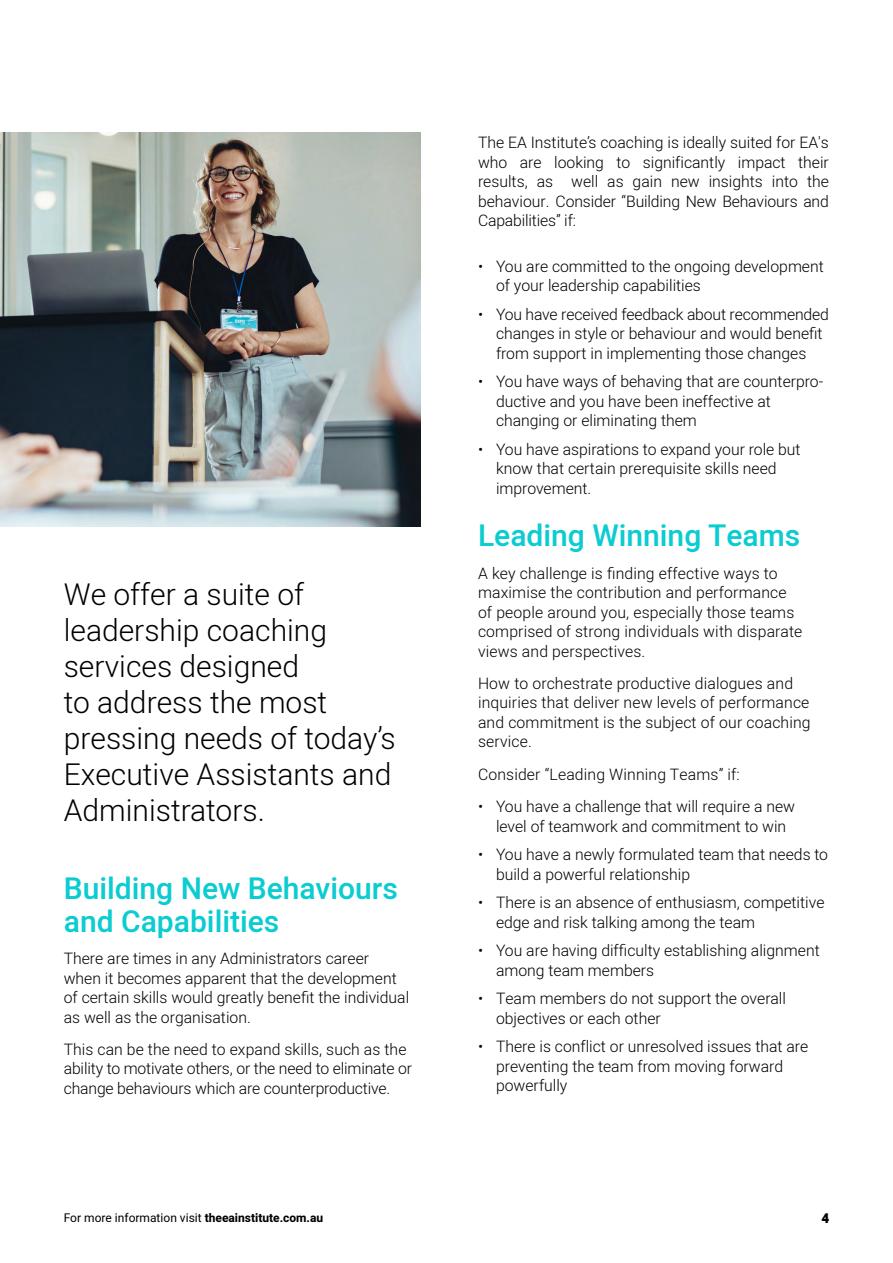
<style>
.page{position:relative;width:893px;height:1263px;background:#fff}
.page>*{position:absolute;margin:0;border:0;box-sizing:border-box;transform-origin:0 0}
.t1{font:300 30px/36px "Heebo";color:#000}
.t2{font:500 30px/33px "Heebo";color:#0bccd1}
.t3{font:300 15.75px/19.5px "Heebo";color:#000}
.t4{font:900 13.5px "Heebo";color:#000}
.t5{font:12px "Heebo";color:#000}
.s1{font-style:inherit}
.s2{font-weight:700}
</style>
<div class="page">
<img style="left:0;top:132px;width:420px;height:395px">
<h1 class="t1" style="left:64px;top:576px;width:333px">We offer a suite of leadership coaching services designed<br>to address the most pressing needs of today’s<br>Executive Assistants and<br>Administrators.</h1>
<h1 class="t2" style="left:64px;top:872px;width:336px">Building New Behaviours and Capabilities</h1>
<p class="t3" style="left:64px;top:948px;width:347px">There are times in any Administrators career when it becomes apparent that the development of certain skills would greatly benefit the individual as well as the organisation.</p>
<p class="t3" style="left:64px;top:1039px;width:350px">This can be the need to expand skills, such as the ability to motivate others, or the need to eliminate or change behaviours which are counterproductive.</p>
<p class="t3" style="left:478px;top:133px;width:352px;text-align:justify">The EA Institute’s coaching is ideally suited for <span class="s1">EA's who are looking to signif</span>icantly impac<span class="s1">t their results</span>, as well as gain new insights into the behaviour<span class="s1">.</span> Consider “Building New Behaviours and Capabilities” <span class="s1">if:</span></p>
<p class="t3" style="left:496px;top:256px;width:329px;text-indent:-18px">• You are committed to the ongoing development of your leadership capabilities</p>
<p class="t3" style="left:496px;top:304px;width:334px;text-indent:-18px">• You have received feedback about recommended changes in style or behaviour and would benefit from support in implementing those changes</p>
<p class="t3" style="left:496px;top:372px;width:329px;text-indent:-18px">• You have ways of behaving that are counterpro&shy;ductive and you have been ineffective at changing or eliminating them</p>
<p class="t3" style="left:496px;top:439px;width:306px;text-indent:-18px">• You have aspirations to expand your role but know that certain prerequisite skills need improvement.</p>
<h1 class="t2" style="left:478px;top:520px;width:324px">Leading Winning Teams</h1>
<p class="t3" style="left:478px;top:563px;width:326px">A key challenge is finding effective ways to maximise the contribution and performance of people around you, especially those teams comprised of strong individuals with disparate views and perspectives.</p>
<p class="t3" style="left:478px;top:673px;width:334px">How to orchestrate productive dialogues and inquiries that deliver new levels of performance and commitment is the subject of our coaching service.</p>
<p class="t3" style="left:478px;top:764px;width:263px">Consider “Leading Winning Teams” if:</p>
<p class="t3" style="left:478px;top:796px;width:319px;text-align:center">• You have a challenge that will require a new level of teamwork and commitment to win</p>
<p class="t3" style="left:496px;top:844px;width:334px;text-indent:-18px">• You have a newly formulated team that needs to build a powerful relationship</p>
<p class="t3" style="left:496px;top:892px;width:330px;text-indent:-18px">• There is an absence of enthusiasm, competitive edge and risk talking among the team</p>
<p class="t3" style="left:496px;top:940px;width:325px;text-indent:-18px">• You are having difficulty establishing alignment among team members</p>
<p class="t3" style="left:496px;top:988px;width:291px;text-indent:-18px">• Team members do not support the overall objectives or each other</p>
<p class="t3" style="left:496px;top:1036px;width:314px;text-indent:-18px">• There is conflict or unresolved issues that are preventing the team from moving forward powerfully</p>
<p class="t5" style="left:64px;top:1209px;width:261px">For more information visit <span class="s2">theeainstitute.com.au</span></p>
<p class="t4" style="left:821px;top:1209px;width:9px">4</p>
</div>
